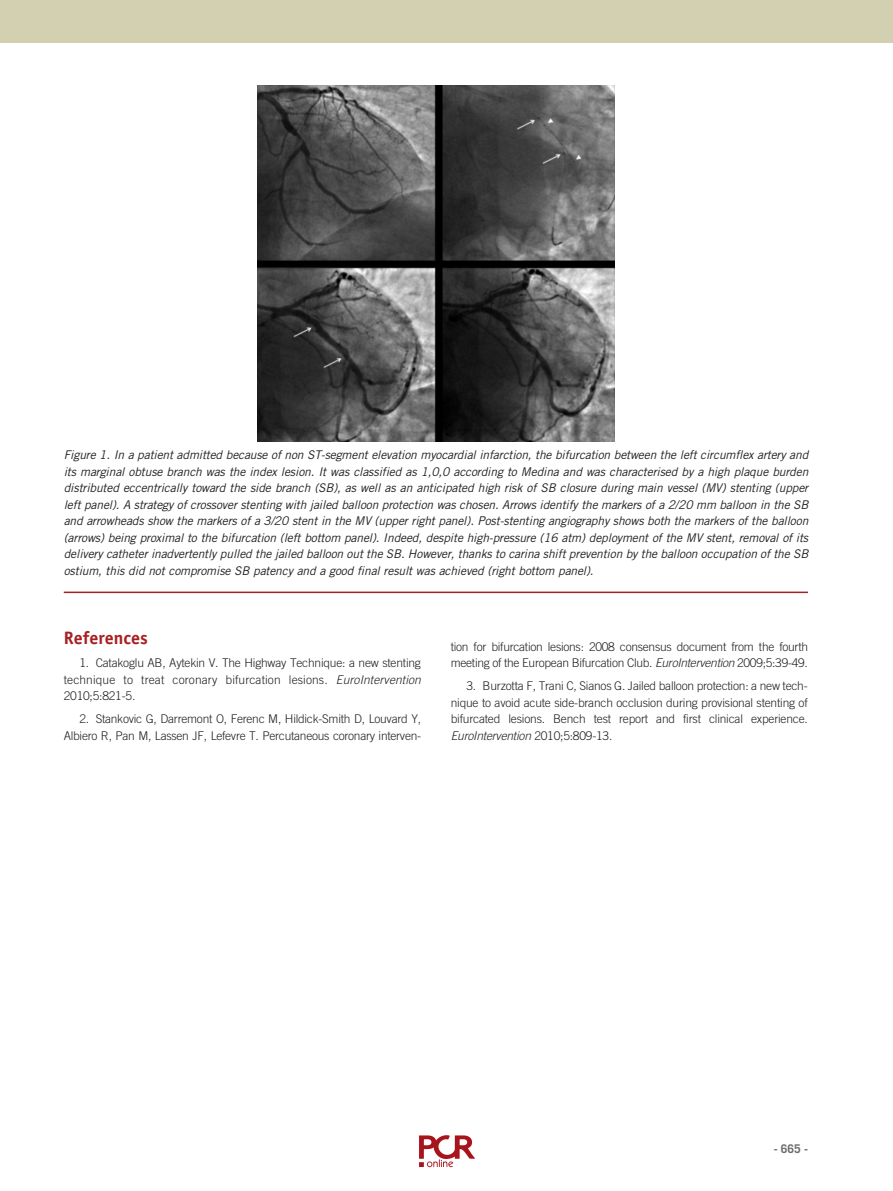
<style>
.page{position:relative;width:893px;height:1191px;background:#fff}
.page>*{position:absolute;margin:0;border:0;box-sizing:border-box;transform-origin:0 0}
.t1{font:700 18px "Officina Sans Std";color:#a72023}
.t2{font:italic 12px/16.5px "Trade Gothic LT Std";letter-spacing:-.01em;color:#231f20;text-align:justify}
.t3{font:300 12px/16.5px "Trade Gothic LT Std";letter-spacing:-.02em;color:#231f20;text-align:justify}
.t4{font:700 12px "Trade Gothic LT Std";color:#6c6d70}
.s1{font-style:italic}
</style>
<div class="page">
<div style="left:0;top:0;width:893px;height:43px;background:#d3d0b2"></div>
<hr style="left:64px;top:591px;width:744px;height:2px;background:#a72023">
<img style="left:257px;top:85px;width:357px;height:357px">
<img style="left:419px;top:1135px;width:56px;height:33px">
<p class="t2" style="left:64px;top:447px;width:746px">Figure 1. In a patient admitted because of non ST-segment elevation myocardial infarction, the bifurcation between the left circumflex artery and its marginal obtuse branch was the index lesion. It was classified as 1,0,0 according to Medina and was characterised by a high plaque burden distributed eccentrically toward the side branch (SB), as well as an anticipated high risk of SB closure during main vessel (MV) stenting (upper left panel). A strategy of crossover stenting with jailed balloon protection was chosen. Arrows identify the markers of a 2/20 mm balloon in the SB and arrowheads show the markers of a 3/20 stent in the MV (upper right panel). Post-stenting angiography shows both the markers of the balloon (arrows) being proximal to the bifurcation (left bottom panel). Indeed, despite high-pressure (16 atm) deployment of the MV stent, removal of its delivery catheter inadvertently pulled the jailed balloon out the SB. However, thanks to carina shift prevention by the balloon occupation of the SB ostium, this did not compromise SB patency and a good final result was achieved (right bottom panel).</p>
<h1 class="t1" style="left:64px;top:627px;width:86px">References</h1>
<p class="t3" style="left:64px;top:655px;width:359px;text-indent:16px">1. Catakoglu AB, Aytekin V. The Highway Technique: a new stenting technique to treat coronary bifurcation lesions. <span class="s1">EuroIntervention </span>2010;5:821-5.</p>
<p class="t3" style="left:64px;top:711px;width:359px;text-align:right">2. Stankovic G, Darremont O, Ferenc M, Hildick-Smith D, Louvard Y,<br>Albiero R, Pan M, Lassen JF, Lefevre T. Percutaneous coronary interven-</p>
<p class="t3" style="left:451px;top:639px;width:359px">tion for bifurcation lesions: 2008 consensus document from the fourth meeting of the European Bifurcation Club. <span class="s1">EuroIntervention</span> 2009;5:39-49.</p>
<p class="t3" style="left:451px;top:678px;width:359px;text-indent:16px">3. Burzotta F, Trani C, Sianos G. Jailed balloon protection: a new tech&shy;nique to avoid acute side-branch occlusion during provisional stenting of bifurcated lesions. Bench test report and first clinical experience.<br><span class="s1">EuroIntervention</span> 2010;5:809-13.</p>
<p class="t4" style="left:774px;top:1143px;width:36px">- 665 -</p>
</div>
